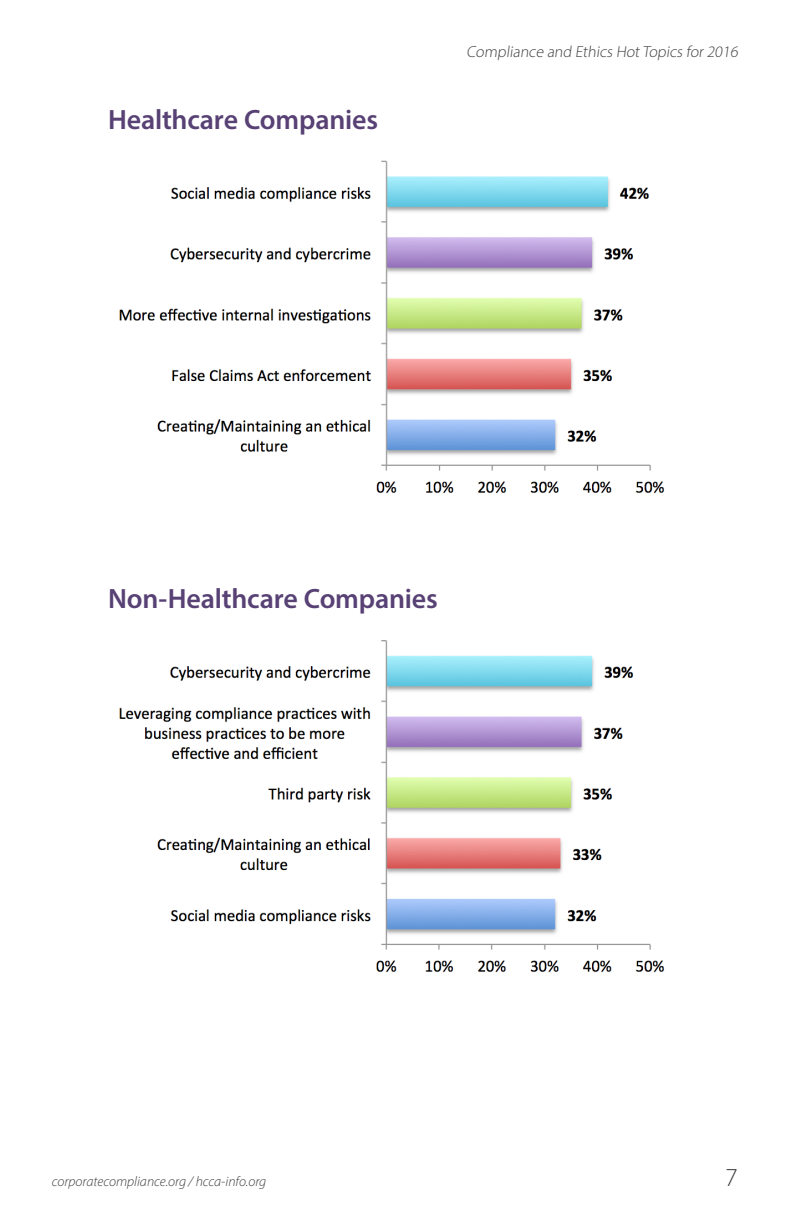
<style>
.page{position:relative;width:792px;height:1224px;background:#fff}
.page>*{position:absolute;margin:0;border:0;box-sizing:border-box;transform-origin:0 0}
.a-head-sp-before{font:600 28px "Myriad Pro";letter-spacing:-.005em;color:#584174}
.a-head{font:600 28px "Myriad Pro";letter-spacing:-.005em;color:#584174}
.t1{font:300 26px "Myriad Pro";color:#3e3e3f}
.t2{font:300 16px "Myriad Pro";color:#3e3e3f}
.t3{font:italic 300 14px "Myriad Pro";color:#3e3e3f}
</style>
<div class="page">
<img style="left:119px;top:160px;width:545px;height:334px">
<img style="left:119px;top:640px;width:545px;height:333px">
<p class="a-head" style="left:108px;top:102px;width:272px">Healthcare Companies</p>
<p class="t2" style="left:467px;top:42px;width:276px">Compliance and Ethics HotTopics for2016</p>
<p class="a-head-sp-before" style="left:108px;top:580px;width:331px">Non-Healthcare Companies</p>
<p class="t3" style="left:52px;top:1173px;width:216px">corporatecompliance.org / hcca-info.org</p>
<h2 class="t1" style="left:725px;top:1162px;width:14px">7</h2>
</div>
